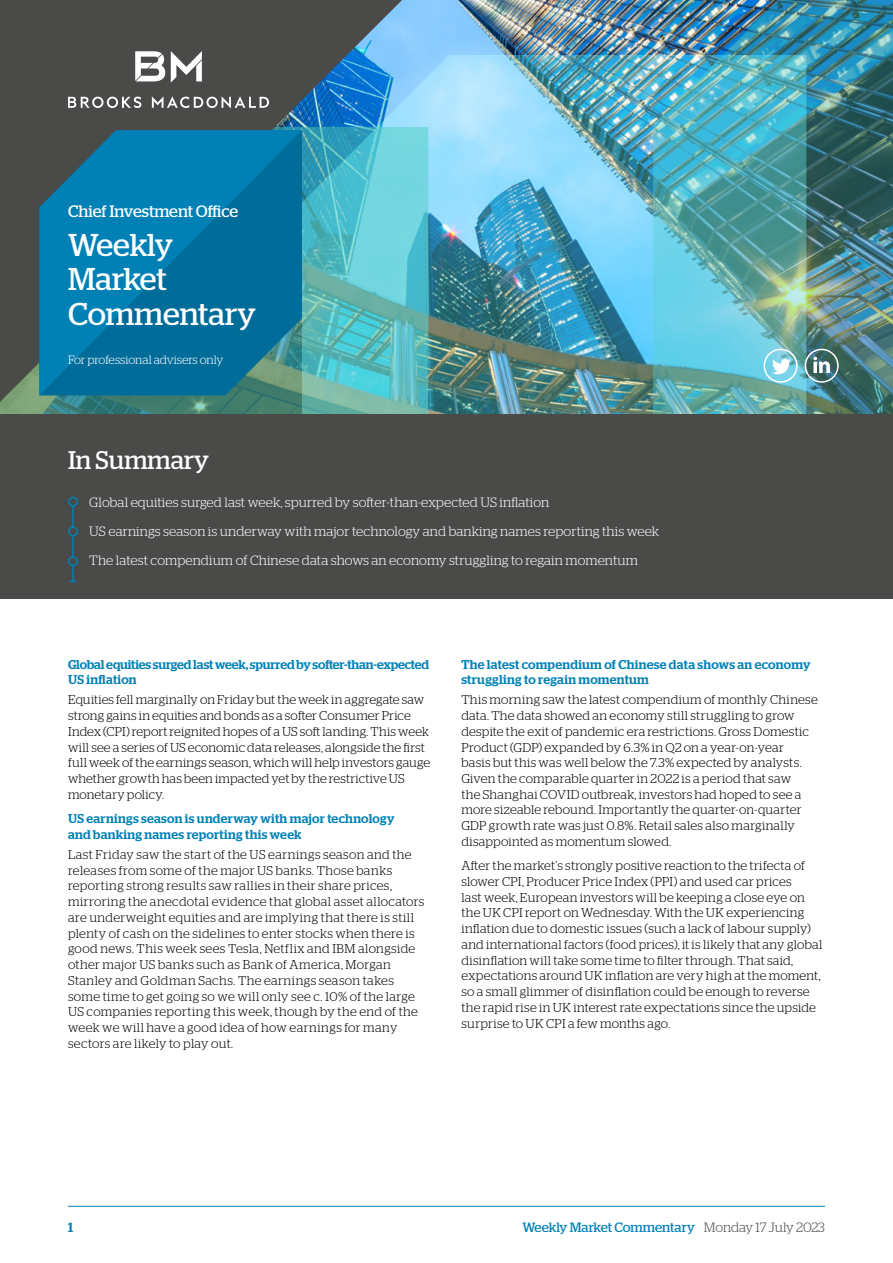
<style>
.page{position:relative;width:893px;height:1263px;background:#fff}
.page>*{position:absolute;margin:0;border:0;box-sizing:border-box;transform-origin:0 0}
.t1{font:31.5px/34.5px "Stag";color:#fff}
.t2{font:25.5px "Stag";color:#fff}
.t3{font:16.5px "Stag";color:#fff}
.t4{font:300 13.5px/29.2px "Stag";letter-spacing:.01em;color:#fff}
.t5{font:13.5px "Stag";color:#0081b6}
.t6{font:500 13.5px "Stag";color:#0081b6}
.t7{font:300 12.75px/15.8px "Stag";letter-spacing:.02em;color:#000}
.t8{font:500 12.75px/15.8px "Stag";letter-spacing:.015em;color:#0081b6}
.t9{font:500 12.75px/15.8px "Stag";letter-spacing:-.005em;color:#0081b6}
.t10{font:300 12px "Stag";letter-spacing:-.005em;color:#fff}
.s1{font-weight:300;color:#4a4a49}
</style>
<div class="page">
<img style="left:402px;top:0;width:251px;height:55px">
<svg style="left:0;top:402px;width:302px;height:13px;background:#488070"></svg>
<img style="left:653px;top:0;width:240px;height:415px">
<img style="left:302px;top:55px;width:504px;height:360px">
<hr style="left:68px;top:1206px;width:757px;height:1px;background:#0081b6">
<div style="left:0;top:415px;width:893px;height:184px;background:#4a4a49"></div>
<hr style="left:72px;top:502px;width:2px;height:79px;background:#0081b6">
<div style="left:69px;top:497px;width:8px;height:9px;background:#4a4a49;border-radius:50%"></div>
<div style="left:68px;top:497px;width:10px;height:10px;border:2px solid #0081b6;border-radius:50%"></div>
<div style="left:69px;top:527px;width:8px;height:9px;background:#4a4a49;border-radius:50%"></div>
<div style="left:68px;top:526px;width:10px;height:10px;border:2px solid #0081b6;border-radius:50%"></div>
<div style="left:69px;top:557px;width:8px;height:8px;background:#4a4a49;border-radius:50%"></div>
<div style="left:68px;top:556px;width:10px;height:10px;border:2px solid #0081b6;border-radius:50%"></div>
<svg style="left:0;top:0;width:402px;height:402px;background:#4e777e"></svg>
<svg style="left:39px;top:130px;width:263px;height:265px;background:#0675a1"></svg>
<svg style="left:135px;top:51px;width:30px;height:30px"></svg>
<svg style="left:171px;top:51px;width:31px;height:32px"></svg>
<svg style="left:152px;top:96px;width:117px;height:12px"></svg>
<svg style="left:68px;top:97px;width:73px;height:11px"></svg>
<div style="left:764px;top:349px;width:34px;height:34px;border:2px solid #fff;border-radius:50%"></div>
<svg style="left:772px;top:359px;width:19px;height:15px"></svg>
<div style="left:805px;top:349px;width:34px;height:34px;border:2px solid #fff;border-radius:50%"></div>
<svg style="left:813px;top:357px;width:17px;height:16px"></svg>
<p class="t3" style="left:68px;top:202px;width:172px">Chief Investment Office</p>
<h1 class="t1" style="left:68px;top:227px;width:189px">Weekly<br>Market<br>Commentary</h1>
<p class="t10" style="left:68px;top:353px;width:157px">For professional advisers only</p>
<h2 class="t2" style="left:68px;top:445px;width:143px">In Summary</h2>
<p class="t4" style="left:89px;top:487px;width:571px">Global equities surged last week, spurred by softer-than-expected US inflation<br>US earnings season is underway with major technology and banking names reporting this week<br>The latest compendium of Chinese data shows an economy struggling to regain momentum</p>
<p class="t9" style="left:68px;top:656px;width:363px">Global equities surged last week, spurred by softer-than-expected<br>US inflation</p>
<p class="t7" style="left:68px;top:692px;width:364px">Equities fell marginally on Friday but the week in aggregate saw strong gains in equities and bonds as a softer Consumer Price Index (CPI) report reignited hopes of a US soft landing. This week will see a series of US economic data releases, alongside the first full week of the earnings season, which will help investors gauge whether growth has been impacted yet by the restrictive US monetary policy.</p>
<p class="t8" style="left:68px;top:810px;width:328px">US earnings season is underway with major technology and banking names reporting this week</p>
<p class="t7" style="left:68px;top:846px;width:358px">Last Friday saw the start of the US earnings season and the releases from some of the major US banks. Those banks reporting strong results saw rallies in their share prices, mirroring the anecdotal evidence that global asset allocators are underweight equities and are implying that there is still plenty of cash on the sidelines to enter stocks when there is good news. This week sees Tesla, Netflix and IBM alongside other major US banks such as Bank of America, Morgan Stanley and Goldman Sachs. The earnings season takes some time to get going so we will only see c. 10% of the large US companies reporting this week, though by the end of the week we will have a good idea of how earnings for many sectors are likely to play out.</p>
<p class="t8" style="left:461px;top:656px;width:351px">The latest compendium of Chinese data shows an economy struggling to regain momentum</p>
<p class="t7" style="left:461px;top:692px;width:358px">This morning saw the latest compendium of monthly Chinese data. The data showed an economy still struggling to grow despite the exit of pandemic era restrictions. Gross Domestic Product (GDP) expanded by 6.3% in Q2 on a year-on-year<br>basis but this was well below the 7.3% expected by analysts.<br>Given the comparable quarter in 2022 is a period that saw<br>the Shanghai COVID outbreak, investors had hoped to see a more sizeable rebound. Importantly the quarter-on-quarter GDP growth rate was just 0.8%. Retail sales also marginally disappointed as momentum slowed.</p>
<p class="t7" style="left:461px;top:858px;width:363px">After the market’s strongly positive reaction to the trifecta of slower CPI, Producer Price Index (PPI) and used car prices<br>last week, European investors will be keeping a close eye on the UK CPI report on Wednesday. With the UK experiencing inflation due to domestic issues (such a lack of labour supply) and international factors (food prices), it is likely that any global disinflation will take some time to filter through. That said, expectations around UK inflation are very high at the moment, so a small glimmer of disinflation could be enough to reverse the rapid rise in UK interest rate expectations since the upside surprise to UK CPI a few months ago.</p>
<p class="t6" style="left:68px;top:1219px;width:7px">1</p>
<p class="t5" style="left:522px;top:1219px;width:304px">Weekly Market Commentary <span class="s1">Monday 17 July 2023</span></p>
</div>
